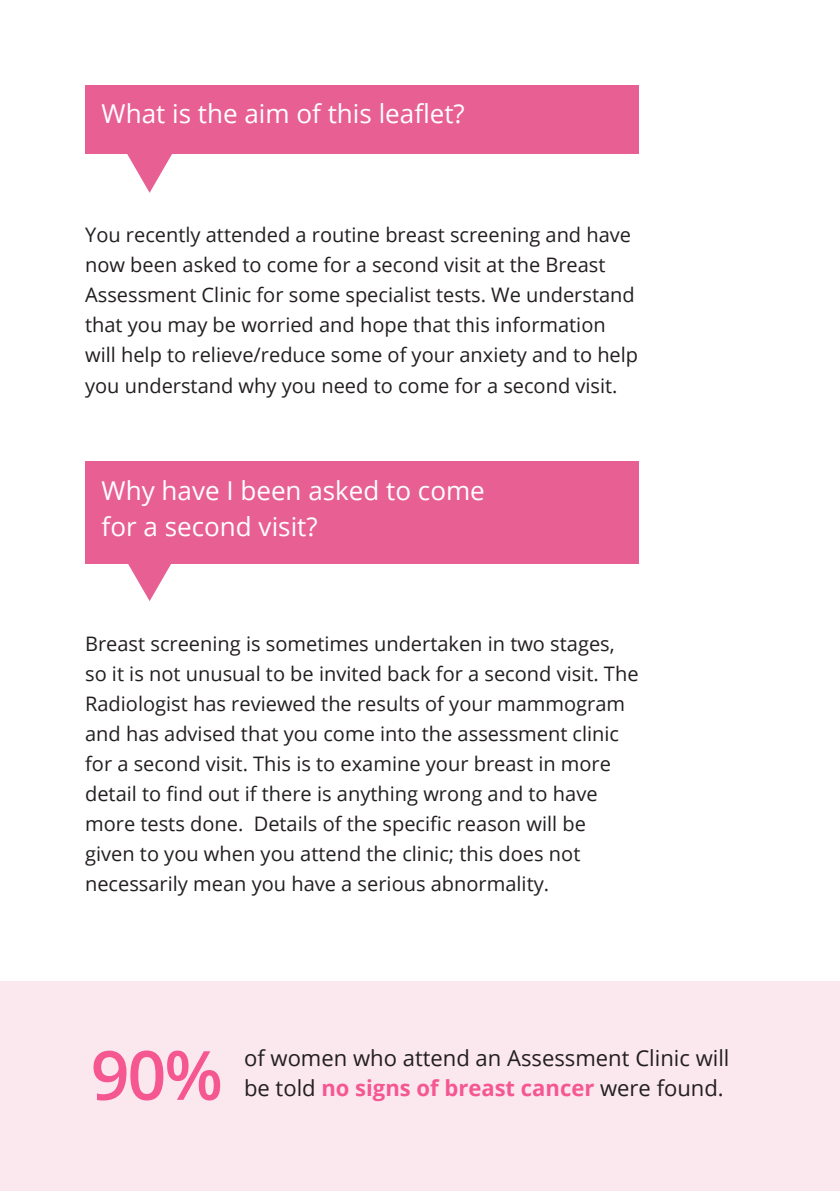
<style>
.page{position:relative;width:840px;height:1191px;background:#fff}
.page>*{position:absolute;margin:0;border:0;box-sizing:border-box;transform-origin:0 0}
.Indented{font:600 68px "Open Sans";color:#f55791}
.t1{font:26px/36px "Open Sans";color:#fff}
.t2{font:22px "Open Sans";color:#231f20}
.t3{font:700 22px "Open Sans";color:#f55791}
.t4{font:20px/30px "Open Sans";color:#231f20}
.s1{font-weight:400;color:#231f20}
</style>
<div class="page">
<div style="left:85px;top:85px;width:554px;height:69px;background:#e86093"></div>
<div style="left:85px;top:461px;width:554px;height:103px;background:#e86093"></div>
<svg style="left:127px;top:154px;width:45px;height:39px"></svg>
<svg style="left:128px;top:564px;width:43px;height:37px"></svg>
<div style="left:0;top:981px;width:839px;height:210px;background:#fbe7ee"></div>
<p class="t1" style="left:102px;top:95px;width:364px">What is the aim of this leaflet?</p>
<p class="t4" style="left:85px;top:220px;width:554px">You recently attended a routine breast screening and have now been asked to come for a second visit at the Breast Assessment Clinic for some specialist tests. We understand that you may be worried and hope that this information will help to relieve/reduce some of your anxiety and to help you understand why you need to come for a second visit.</p>
<p class="t1" style="left:102px;top:472px;width:384px">Why have I been asked to come for a second visit?</p>
<p class="t4" style="left:85px;top:628px;width:554px">Breast screening is sometimes undertaken in two stages, so it is not unusual to be invited back for a second visit. The Radiologist has reviewed the results of your mammogram and has advised that you come into the assessment clinic for a second visit. This is to examine your breast in more detail to find out if there is anything wrong and to have more tests done. Details of the specific reason will be given to you when you attend the clinic; this does not necessarily mean you have a serious abnormality.</p>
<p class="Indented" style="left:91px;top:1028px;width:134px">90%</p>
<p class="t2" style="left:244px;top:1042px;width:486px">of women who attend an Assessment Clinic will</p>
<p class="t3" style="left:244px;top:1072px;width:481px"><span class="s1">be told</span> no signs of breast cancer <span class="s1">were found.</span></p>
</div>
